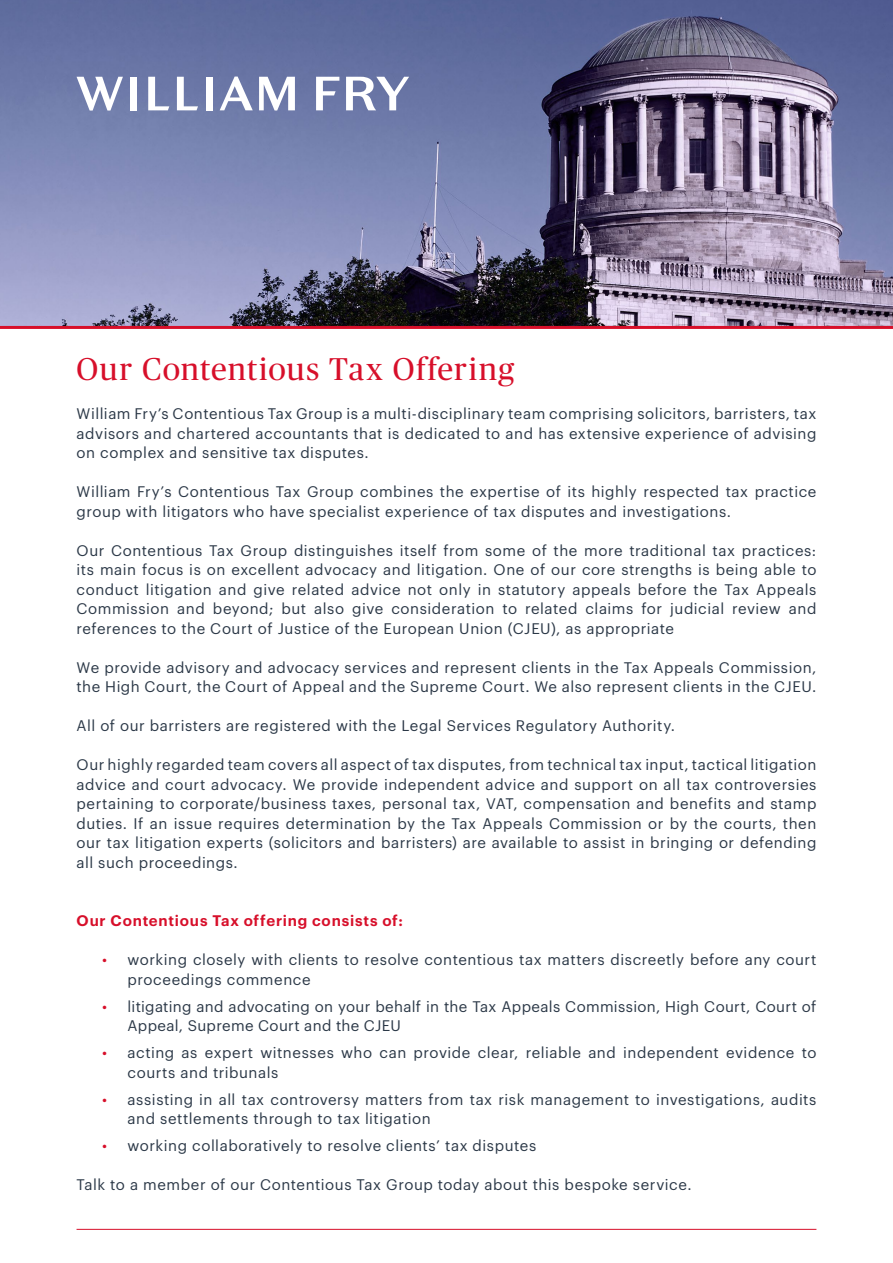
<style>
.page{position:relative;width:893px;height:1263px;background:#fff}
.page>*{position:absolute;margin:0;border:0;box-sizing:border-box;transform-origin:0 0}
.t1{font:31.5px "Publico";letter-spacing:.045em;color:#d70f2a}
.t2{font:15px/19.5px "Graphik";letter-spacing:.035em;color:#2b3847}
.t3{font:600 15px "Graphik";letter-spacing:.055em;color:#d70f2a}
.s1{color:#d70f2a}
</style>
<div class="page">
<img style="left:0;top:0;width:893px;height:326px">
<hr style="left:0;top:326px;width:893px;height:3px;background:#d70f2a">
<hr style="left:77px;top:1229px;width:739px;height:1px;background:#d70f2a">
<svg style="left:316px;top:77px;width:23px;height:33px"></svg>
<svg style="left:77px;top:77px;width:46px;height:34px"></svg>
<div style="left:131px;top:77px;width:6px;height:33px;background:#fff"></div>
<svg style="left:148px;top:77px;width:21px;height:33px"></svg>
<svg style="left:177px;top:77px;width:21px;height:33px"></svg>
<div style="left:206px;top:77px;width:6px;height:33px;background:#fff"></div>
<svg style="left:220px;top:77px;width:33px;height:33px"></svg>
<svg style="left:259px;top:77px;width:36px;height:34px"></svg>
<svg style="left:346px;top:77px;width:63px;height:33px"></svg>
<h1 class="t1" style="left:77px;top:352px;width:439px">Our Contentious Tax Offering</h1>
<p class="t2" style="left:77px;top:403px;width:741px;text-align:justify">William Fry’s Contentious Tax Group is a multi-disciplinary team comprising solicitors, barristers, tax advisors and chartered accountants that is dedicated to and has extensive experience of advising on complex and sensitive tax disputes.</p>
<p class="t2" style="left:77px;top:481px;width:741px">William Fry’s Contentious Tax Group combines the expertise of its highly respected tax practice group with litigators who have specialist experience of tax disputes and investigations.</p>
<p class="t2" style="left:77px;top:539px;width:741px;text-align:justify">Our Contentious Tax Group distinguishes itself from some of the more traditional tax practices: its main focus is on excellent advocacy and litigation. One of our core strengths is being able to conduct litigation and give related advice not only in statutory appeals before the Tax Appeals Commission and beyond; but also give consideration to related claims for judicial review and references to the Court of Justice of the European Union (CJEU), as appropriate</p>
<p class="t2" style="left:77px;top:656px;width:741px">We provide advisory and advocacy services and represent clients in the Tax Appeals Commission, the High Court, the Court of Appeal and the Supreme Court. We also represent clients in the CJEU.</p>
<p class="t2" style="left:77px;top:715px;width:600px">All of our barristers are registered with the Legal Services Regulatory Authority.</p>
<p class="t2" style="left:77px;top:754px;width:741px;text-align:justify">Our highly regarded team covers all aspect of tax disputes, from technical tax input, tactical litigation advice and court advocacy. We provide independent advice and support on all tax controversies pertaining to corporate/business taxes, personal tax, VAT, compensation and benefits and stamp duties. If an issue requires determination by the Tax Appeals Commission or by the courts, then our tax litigation experts (solicitors and barristers) are available to assist in bringing or defending all such proceedings.</p>
<p class="t3" style="left:77px;top:909px;width:328px">Our Contentious Tax offering consists of:</p>
<p class="t2" style="left:128px;top:949px;width:690px;text-indent:-26px"><span class="s1">•</span> working closely with clients to resolve contentious tax matters discreetly before any court proceedings commence</p>
<p class="t2" style="left:128px;top:995px;width:690px;text-indent:-26px"><span class="s1">•</span> litigating and advocating on your behalf in the Tax Appeals Commission, High Court, Court of<br>Appeal, Supreme Court and the CJEU</p>
<p class="t2" style="left:128px;top:1042px;width:690px;text-indent:-26px"><span class="s1">•</span> acting as expert witnesses who can provide clear, reliable and independent evidence to courts and tribunals</p>
<p class="t2" style="left:128px;top:1088px;width:690px;text-indent:-26px"><span class="s1">•</span> assisting in all tax controversy matters from tax risk management to investigations, audits and settlements through to tax litigation</p>
<p class="t2" style="left:102px;top:1135px;width:436px"><span class="s1">•</span> working collaboratively to resolve clients’ tax disputes</p>
<p class="t2" style="left:77px;top:1174px;width:617px">Talk to a member of our Contentious Tax Group today about this bespoke service.</p>
</div>
